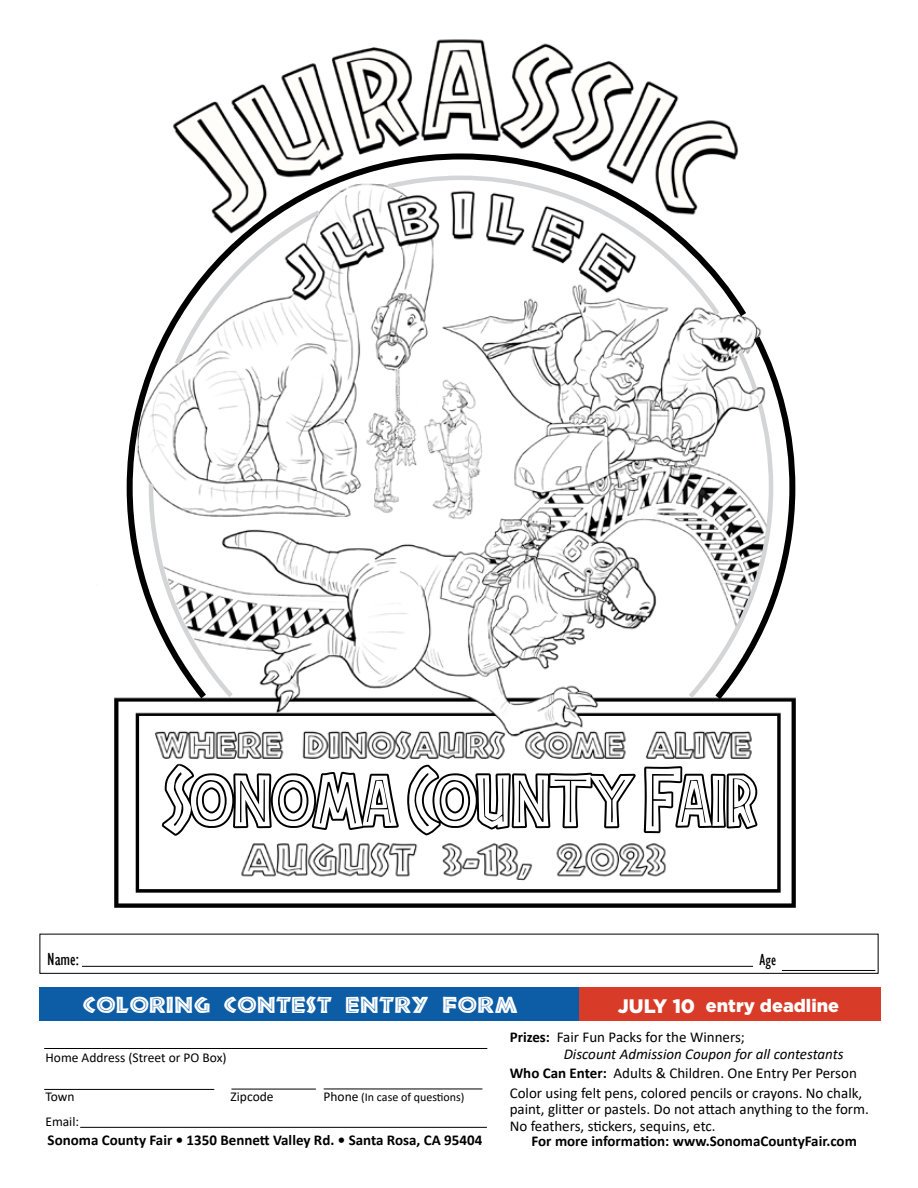
<style>
.page{position:relative;width:918px;height:1188px;background:#fff}
.page>*{position:absolute;margin:0;border:0;box-sizing:border-box;transform-origin:0 0}
.t1{font:21.3px "Safari";color:#fff;scale:1.07 1}
.t2{font:900 18px "Gotham";color:#fff}
.t3{font:condensed 18px "Gill Sans";color:#000}
.t4{font:condensed 16.5px "Gill Sans";color:#000}
.t5{font:15px/19.5px "Calibri";color:#000}
.t6{font:700 15px "Calibri";color:#000}
.t7{font:italic 15px/16.5px "Calibri";color:#000}
.t8{font:13.5px "Calibri";color:#000}
.t9{font:12px "Calibri";color:#000}
.s1{font-size:19.5px}
.s2{font-weight:700;font-style:normal}
.s3{font-style:normal}
.s4{font-weight:700}
.s5{font-size:13.5px}
</style>
<div class="page">
<hr style="left:782px;top:970px;width:93px;height:1px;background:#000">
<div style="left:40px;top:934px;width:838px;height:40px;border:1px solid #000"></div>
<hr style="left:82px;top:966px;width:671px;height:1px;background:#000">
<hr style="left:80px;top:1127px;width:407px;height:1px;background:#000">
<hr style="left:324px;top:1089px;width:158px;height:1px;background:#000">
<hr style="left:44px;top:1089px;width:170px;height:1px;background:#000">
<hr style="left:44px;top:1048px;width:443px;height:1px;background:#000">
<hr style="left:231px;top:1089px;width:85px;height:1px;background:#000">
<div style="left:40px;top:987px;width:540px;height:34px;background:#0c5da6"></div>
<div style="left:579px;top:987px;width:302px;height:34px;background:#d83b27"></div>
<img style="left:173px;top:39px;width:588px;height:291px">
<img style="left:114px;top:697px;width:682px;height:211px">
<img style="left:136px;top:712px;width:645px;height:181px">
<img style="left:162px;top:764px;width:110px;height:72px">
<svg style="left:124px;top:150px;width:628px;height:555px"></svg>
<svg style="left:383px;top:173px;width:341px;height:147px"></svg>
<svg style="left:684px;top:330px;width:112px;height:376px"></svg>
<svg style="left:147px;top:479px;width:90px;height:223px"></svg>
<svg style="left:171px;top:206px;width:154px;height:164px"></svg>
<p class="t3" style="left:47px;top:948px;width:33px">Name:</p>
<p class="t4" style="left:760px;top:950px;width:18px">Age</p>
<h1 class="t1" style="left:83px;top:994px;width:408px">COLORING CONTEST ENTRY FORM</h1>
<p class="t2" style="left:618px;top:993px;width:223px"><span class="s1">JULY 10</span> entry deadline</p>
<p class="t7" style="left:564px;top:1028px;width:282px;text-indent:-54px"><span class="s2">Prizes:</span> <span class="s3">Fair Fun Packs for the Winners;<br></span>Discount Admission Coupon for all contestants</p>
<p class="t5" style="left:510px;top:1063px;width:354px"><span class="s4">Who Can Enter:</span> Adults &amp; Children. One Entry Per Person<br>Color using felt pens, colored pencils or crayons. No chalk,</p>
<p class="t5" style="left:510px;top:1101px;width:361px;line-height:16.5px">paint, glitter or pastels. Do not attach anything to the form.<br>No feathers, stickers, sequins, etc.</p>
<p class="t8" style="left:45px;top:1048px;width:183px">Home Address (Street or PO Box)</p>
<p class="t8" style="left:45px;top:1087px;width:31px">Town</p>
<p class="t8" style="left:231px;top:1087px;width:45px">Zipcode</p>
<p class="t9" style="left:324px;top:1089px;width:142px"><span class="s5">Phone</span> (In case of questions)</p>
<p class="t8" style="left:45px;top:1113px;width:35px">Email:</p>
<p class="t6" style="left:48px;top:1130px;width:436px">Sonoma County Fair • 1350 Bennett Valley Rd. • Santa Rosa, CA 95404</p>
<p class="t6" style="left:532px;top:1130px;width:327px">For more information: www.SonomaCountyFair.com</p>
</div>
